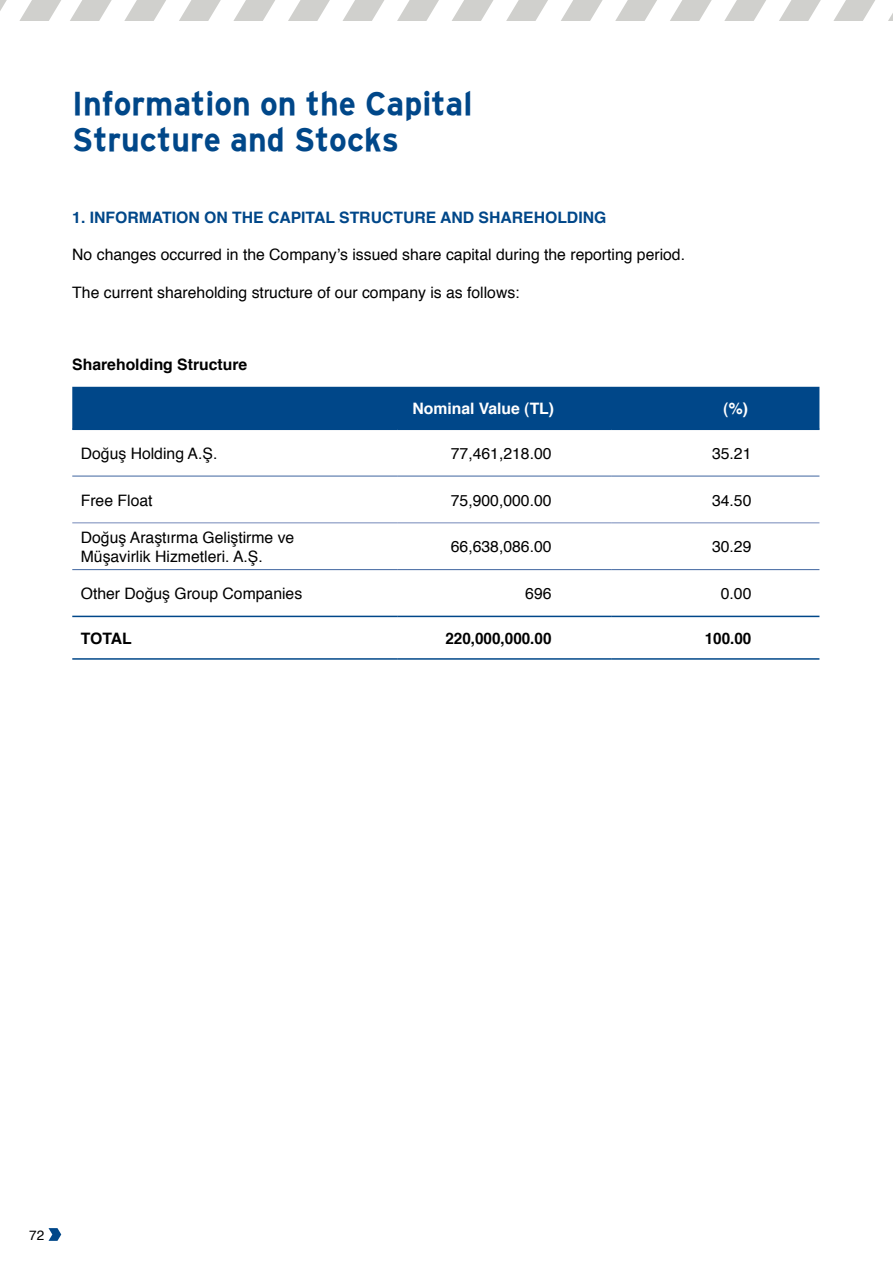
<style>
.page{position:relative;width:893px;height:1263px;background:#fff}
.page>*{position:absolute;margin:0;border:0;box-sizing:border-box;transform-origin:0 0}
.t1{font:33px/36px "Interstate X Bold";color:#004789}
.t2{font:15.75px/18.8px "Helvetica";color:#000}
.t3{font:700 15.75px "Helvetica";color:#004789}
.t4{font:700 15.75px "Helvetica";color:#000}
.t5{font:700 15.75px "Helvetica";color:#fff}
.t6{font:13.5px "Helvetica";color:#000}
</style>
<div class="page">
<svg style="left:49px;top:1228px;width:12px;height:13px"></svg>
<svg style="left:19px;top:0;width:42px;height:21px"></svg>
<svg style="left:0;top:0;width:7px;height:11px"></svg>
<svg style="left:70px;top:0;width:42px;height:21px"></svg>
<svg style="left:124px;top:0;width:42px;height:21px"></svg>
<svg style="left:179px;top:0;width:42px;height:21px"></svg>
<svg style="left:233px;top:0;width:42px;height:21px"></svg>
<svg style="left:288px;top:0;width:42px;height:21px"></svg>
<svg style="left:342px;top:0;width:42px;height:21px"></svg>
<svg style="left:397px;top:0;width:42px;height:21px"></svg>
<svg style="left:452px;top:0;width:42px;height:21px"></svg>
<svg style="left:506px;top:0;width:42px;height:21px"></svg>
<svg style="left:561px;top:0;width:42px;height:21px"></svg>
<svg style="left:615px;top:0;width:42px;height:21px"></svg>
<svg style="left:670px;top:0;width:42px;height:21px"></svg>
<svg style="left:724px;top:0;width:42px;height:21px"></svg>
<svg style="left:779px;top:0;width:42px;height:21px"></svg>
<svg style="left:833px;top:0;width:42px;height:21px"></svg>
<svg style="left:888px;top:13px;width:5px;height:8px"></svg>
<div style="left:72px;top:387px;width:747px;height:41px;background:#004789"></div>
<hr style="left:72px;top:428px;width:326px;height:2px;background:#004789">
<hr style="left:398px;top:428px;width:213px;height:2px;background:#004789">
<hr style="left:611px;top:428px;width:208px;height:2px;background:#004789">
<hr style="left:72px;top:616px;width:326px;height:1px;background:#004789">
<hr style="left:398px;top:616px;width:213px;height:1px;background:#004789">
<hr style="left:611px;top:616px;width:208px;height:1px;background:#004789">
<hr style="left:72px;top:658px;width:326px;height:2px;background:#004789">
<hr style="left:398px;top:658px;width:213px;height:2px;background:#004789">
<hr style="left:611px;top:658px;width:208px;height:2px;background:#004789">
<hr style="left:72px;top:522px;width:326px;height:1px;background:#7589b9">
<hr style="left:398px;top:522px;width:213px;height:1px;background:#7589b9">
<hr style="left:611px;top:522px;width:208px;height:1px;background:#7589b9">
<hr style="left:72px;top:476px;width:326px;height:1px;background:#3f649f">
<hr style="left:398px;top:476px;width:213px;height:1px;background:#3f649f">
<hr style="left:611px;top:476px;width:208px;height:1px;background:#3f649f">
<hr style="left:72px;top:569px;width:326px;height:1px;background:#3f649f">
<hr style="left:398px;top:569px;width:213px;height:1px;background:#3f649f">
<hr style="left:611px;top:569px;width:208px;height:1px;background:#3f649f">
<h1 class="t1" style="left:72px;top:85px;width:402px">Information on the Capital<br>Structure and Stocks</h1>
<p class="t3" style="left:72px;top:203px;width:536px">1. INFORMATION ON THE CAPITAL STRUCTURE AND SHAREHOLDING</p>
<p class="t2" style="left:72px;top:245px;width:614px">No changes occurred in the Company’s issued share capital during the reporting period.</p>
<p class="t2" style="left:72px;top:282px;width:449px">The current shareholding structure of our company is as follows:</p>
<p class="t4" style="left:72px;top:350px;width:177px">Shareholding Structure</p>
<p class="t5" style="left:412px;top:394px;width:143px">Nominal Value (TL)</p>
<p class="t5" style="left:723px;top:394px;width:26px">(%)</p>
<p class="t2" style="left:81px;top:443px;width:138px">Doğuş Holding A.Ş.</p>
<p class="t2" style="left:451px;top:443px;width:102px">77,461,218.00</p>
<p class="t2" style="left:712px;top:443px;width:41px">35.21</p>
<p class="t2" style="left:81px;top:490px;width:73px">Free Float</p>
<p class="t2" style="left:451px;top:490px;width:102px">75,900,000.00</p>
<p class="t2" style="left:712px;top:490px;width:41px">34.50</p>
<p class="t2" style="left:81px;top:527px;width:215px">Doğuş Araştırma Geliştirme ve<br>Müşavirlik Hizmetleri. A.Ş.</p>
<p class="t2" style="left:451px;top:537px;width:102px">66,638,086.00</p>
<p class="t2" style="left:712px;top:537px;width:41px">30.29</p>
<p class="t2" style="left:81px;top:584px;width:223px">Other Doğuş Group Companies</p>
<p class="t2" style="left:525px;top:584px;width:28px">696</p>
<p class="t2" style="left:721px;top:584px;width:32px">0.00</p>
<p class="t4" style="left:81px;top:624px;width:53px">TOTAL</p>
<p class="t4" style="left:445px;top:624px;width:108px">220,000,000.00</p>
<p class="t4" style="left:705px;top:624px;width:48px">100.00</p>
<p class="t6" style="left:29px;top:1223px;width:17px">72</p>
</div>
